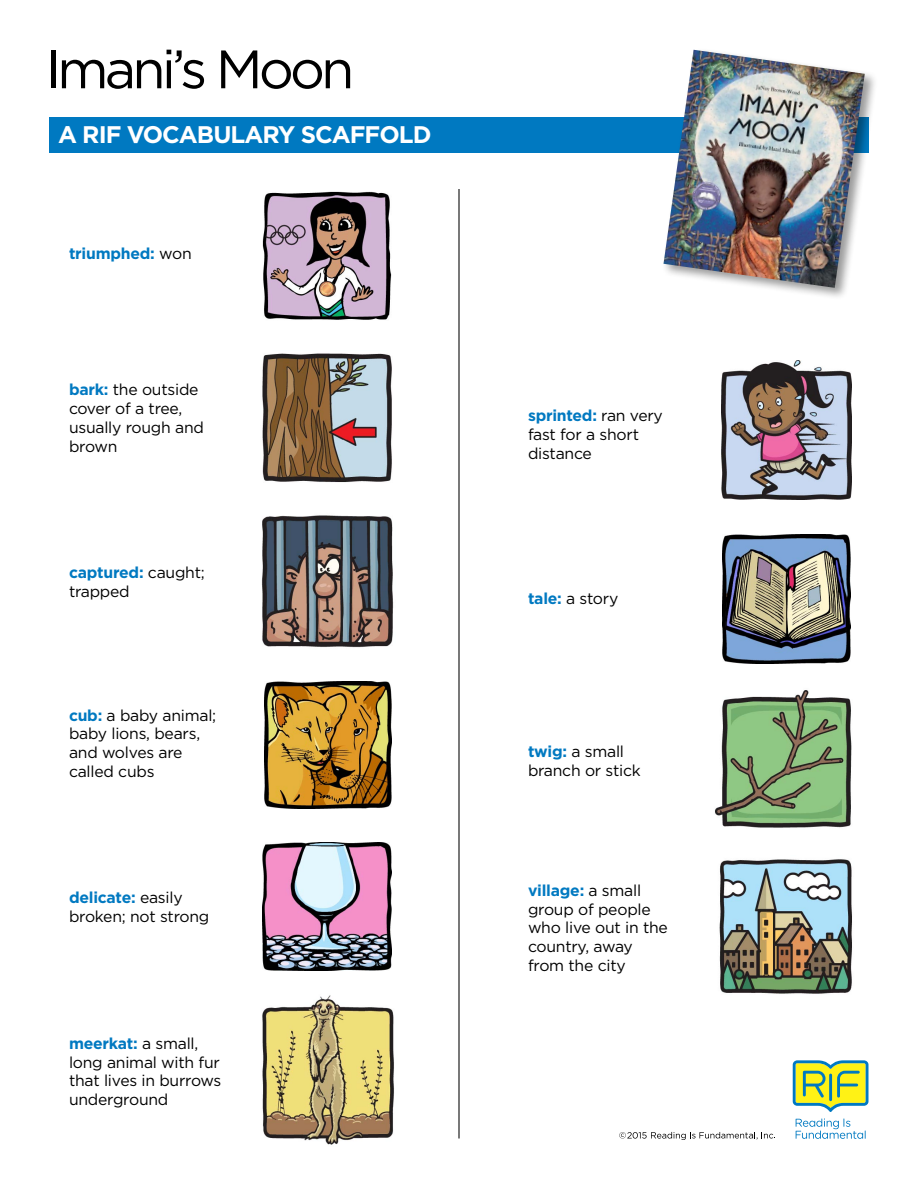
<style>
.page{position:relative;width:918px;height:1188px;background:#fff}
.page>*{position:absolute;margin:0;border:0;box-sizing:border-box;transform-origin:0 0}
.t1{font:54px "Gotham";letter-spacing:-.07em;color:#000}
.t2{font:700 24px "Gotham";letter-spacing:-.04em;color:#fff}
.t3{font:15.75px/18.9px "Gotham";letter-spacing:-.015em;color:#000}
.t4{font:700 15.75px "Gotham";letter-spacing:-.015em;color:#0079c1}
.s1{font-weight:400;color:#000}
.s2{font-weight:700;color:#0079c1}
</style>
<div class="page">
<hr style="left:458px;top:189px;width:2px;height:949px;background:#000">
<svg style="left:793px;top:1060px;width:75px;height:52px"></svg>
<svg style="left:796px;top:1119px;width:70px;height:20px"></svg>
<svg style="left:619px;top:1132px;width:156px;height:8px"></svg>
<img style="left:262px;top:191px;width:130px;height:129px">
<img style="left:263px;top:842px;width:128px;height:129px">
<img style="left:722px;top:535px;width:129px;height:128px">
<img style="left:264px;top:681px;width:127px;height:127px">
<img style="left:262px;top:353px;width:130px;height:130px">
<img style="left:262px;top:995px;width:132px;height:150px">
<img style="left:722px;top:360px;width:130px;height:140px">
<img style="left:715px;top:690px;width:137px;height:138px">
<img style="left:719px;top:859px;width:133px;height:135px">
<img style="left:261px;top:515px;width:133px;height:133px">
<div style="left:49px;top:117px;width:819px;height:36px;background:#0079c1"></div>
<div style="left:661px;top:47px;width:217px;height:254px;background:#000;opacity:.4"></div>
<img style="left:664px;top:50px;width:201px;height:238px">
<h1 class="t1" style="left:45px;top:36px;width:311px">Imani’s Moon</h1>
<h2 class="t2" style="left:58px;top:120px;width:375px">A RIF VOCABULARY SCAFFOLD</h2>
<p class="t4" style="left:69px;top:243px;width:124px">triumphed: <span class="s1">won</span></p>
<p class="t3" style="left:69px;top:380px;width:136px"><span class="s2">bark:</span> the outside cover of a tree, usually rough and brown</p>
<p class="t3" style="left:69px;top:563px;width:137px"><span class="s2">captured:</span> caught; trapped</p>
<p class="t3" style="left:69px;top:705px;width:149px"><span class="s2">cub:</span> a baby animal; baby lions, bears, and wolves are called cubs</p>
<p class="t3" style="left:69px;top:888px;width:142px"><span class="s2">delicate:</span> easily broken; not strong</p>
<p class="t3" style="left:69px;top:1034px;width:154px"><span class="s2">meerkat:</span> a small, long animal with fur that lives in burrows underground</p>
<p class="t3" style="left:528px;top:406px;width:136px"><span class="s2">sprinted:</span> ran very fast for a short distance</p>
<p class="t3" style="left:528px;top:589px;width:92px"><span class="s2">tale:</span> a story</p>
<p class="t3" style="left:528px;top:742px;width:114px"><span class="s2">twig:</span> a small branch or stick</p>
<p class="t3" style="left:528px;top:881px;width:141px"><span class="s2">village:</span> a small group of people who live out in the country, away from the city</p>
</div>
